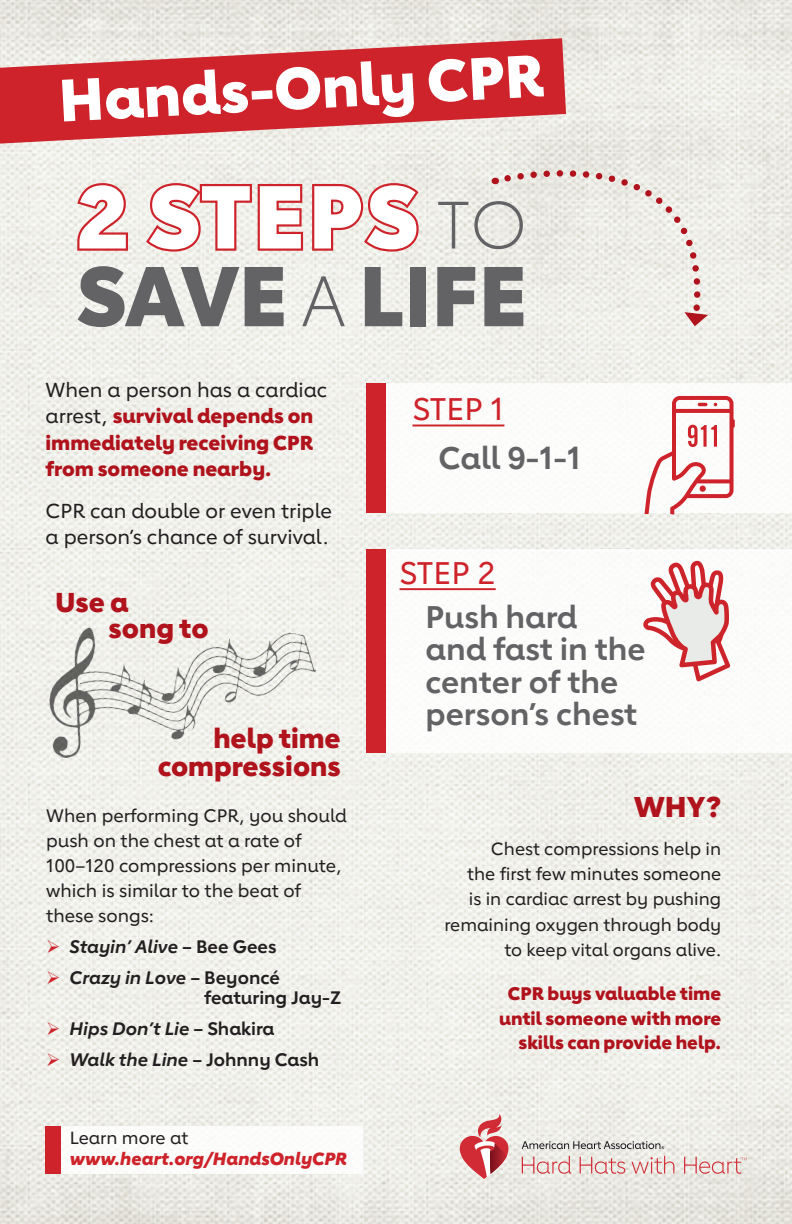
<style>
.page{position:relative;width:792px;height:1224px;background:#fff}
.page>*{position:absolute;margin:0;border:0;box-sizing:border-box;transform-origin:0 0}
.t1{font:800 87.8px "Lub Dub";letter-spacing:.03em;color:#fff}
.t2{font:800 83.4px "Lub Dub";color:#636366}
.t3{font:800 58.7px "Lub Dub";color:#fff}
.t4{font:700 31.1px/32.4px "Lub Dub";color:#636366}
.t5{font:500 31.1px "Lub Dub";color:#ce232a}
.t6{font:800 28.5px "Lub Dub";color:#b0131c}
.t7{font:800 27.2px/28.5px "Lub Dub";color:#b0131c;text-align:right}
.t8{font:800 20.1px/26.4px "Lub Dub";color:#b0131c}
.t9{font:500 20.1px/26.4px "Lub Dub";color:#231f20}
.t10{font:800 18.1px/24.3px "Lub Dub";color:#b0131c;text-align:right}
.t11{font:500 18px/25px "Lub Dub";color:#231f20}
.t12{font:700 18px/31px "Lub Dub";color:#231f20}
.t13{font:italic 700 18px/31px "Lub Dub";color:#231f20}
.t14{font:500 17.5px/25.2px "Lub Dub";color:#231f20;text-align:right}
.t15{font:italic 800 17.5px "Lub Dub";color:#ce232a}
.s1{font-weight:300;font-size:65.9px;color:#636366}
.s2{font-weight:300;font-size:70.3px}
.s3{font-weight:500;color:#231f20}
.s4{font-style:normal}
.s5{font-style:italic}
</style>
<div class="page">
<img style="left:0;top:0;width:792px;height:1224px">
<div style="left:372px;top:383px;width:420px;height:129px;background:#fff"></div>
<div style="left:372px;top:549px;width:420px;height:203px;background:#fff"></div>
<div style="left:51px;top:1126px;width:311px;height:48px;background:#fff"></div>
<svg style="left:0;top:38px;width:566px;height:106px;background:#d65c5f"></svg>
<svg style="left:460px;top:1114px;width:51px;height:65px"></svg>
<svg style="left:522px;top:1141px;width:142px;height:8px"></svg>
<svg style="left:522px;top:1156px;width:49px;height:18px"></svg>
<svg style="left:580px;top:1157px;width:45px;height:17px"></svg>
<svg style="left:631px;top:1156px;width:43px;height:18px"></svg>
<svg style="left:684px;top:1157px;width:63px;height:17px"></svg>
<svg style="left:75px;top:180px;width:55px;height:73px"></svg>
<svg style="left:143px;top:180px;width:279px;height:74px"></svg>
<svg style="left:645px;top:396px;width:90px;height:119px"></svg>
<hr style="left:412px;top:425px;width:92px;height:1px;background:#ce232a">
<hr style="left:400px;top:588px;width:96px;height:2px;background:#ce232a">
<svg style="left:495px;top:153px;width:216px;height:173px;background:#ebe7e2"></svg>
<div style="left:366px;top:383px;width:20px;height:129px;background:#ce232a"></div>
<div style="left:366px;top:549px;width:20px;height:203px;background:#ce232a"></div>
<svg style="left:643px;top:561px;width:87px;height:120px"></svg>
<img style="left:41px;top:597px;width:280px;height:197px">
<div style="left:45px;top:1126px;width:15px;height:48px;background:#ce232a"></div>
<svg style="left:48px;top:940px;width:11px;height:13px"></svg>
<svg style="left:48px;top:971px;width:11px;height:13px"></svg>
<svg style="left:48px;top:1022px;width:11px;height:13px"></svg>
<svg style="left:48px;top:1053px;width:11px;height:13px"></svg>
<h3 class="t3" style="left:57px;top:65px;width:488px;rotate:-3deg">Hands-Only CPR</h3>
<h1 class="t1" style="left:76px;top:164px;width:453px">2 STEPS <span class="s1">TO</span></h1>
<h2 class="t2" style="left:76px;top:246px;width:453px">SAVE <span class="s2">A</span> LIFE</h2>
<p class="t8" style="left:46px;top:376px;width:283px"><span class="s3">When a person has a cardiac arrest,</span> survival depends on immediately receiving CPR from someone nearby.</p>
<p class="t9" style="left:46px;top:497px;width:288px">CPR can double or even triple a person’s chance of survival.</p>
<h3 class="t7" style="left:55px;top:588px;width:75px">Use a</h3>
<h3 class="t7" style="left:109px;top:614px;width:102px">song to</h3>
<h3 class="t7" style="left:158px;top:723px;width:185px">help time compressions</h3>
<p class="t11" style="left:46px;top:803px;width:302px">When performing CPR, you should push on the chest at a rate of<br>100–120 compressions per minute, which is similar to the beat of these songs:</p>
<p class="t13" style="left:70px;top:931px;width:212px">Stayin’ Alive <span class="s4">– Bee Gees<br></span>Crazy in Love <span class="s4">– Beyoncé</span></p>
<p class="t12" style="left:70px;top:982px;width:273px;text-indent:135px">featuring Jay-Z<br><span class="s5">Hips Don’t Lie</span> – Shakira<br><span class="s5">Walk the Line</span> – Johnny Cash</p>
<p class="t14" style="left:70px;top:1125px;width:120px">Learn more at</p>
<p class="t15" style="left:70px;top:1149px;width:279px">www.heart.org/HandsOnlyCPR</p>
<h3 class="t5" style="left:412px;top:391px;width:93px">STEP 1</h3>
<h3 class="t4" style="left:438px;top:442px;width:144px">Call 9-1-1</h3>
<h3 class="t5" style="left:400px;top:555px;width:98px">STEP 2</h3>
<h3 class="t4" style="left:425px;top:600px;width:222px">Push hard and fast in the center of the person’s chest</h3>
<h3 class="t6" style="left:634px;top:789px;width:89px">WHY?</h3>
<p class="t14" style="left:444px;top:836px;width:278px">Chest compressions help in<br>the first few minutes someone<br>is in cardiac arrest by pushing remaining oxygen through body to keep vital organs alive.</p>
<p class="t10" style="left:499px;top:981px;width:224px">CPR buys valuable time until someone with more skills can provide help.</p>
</div>
